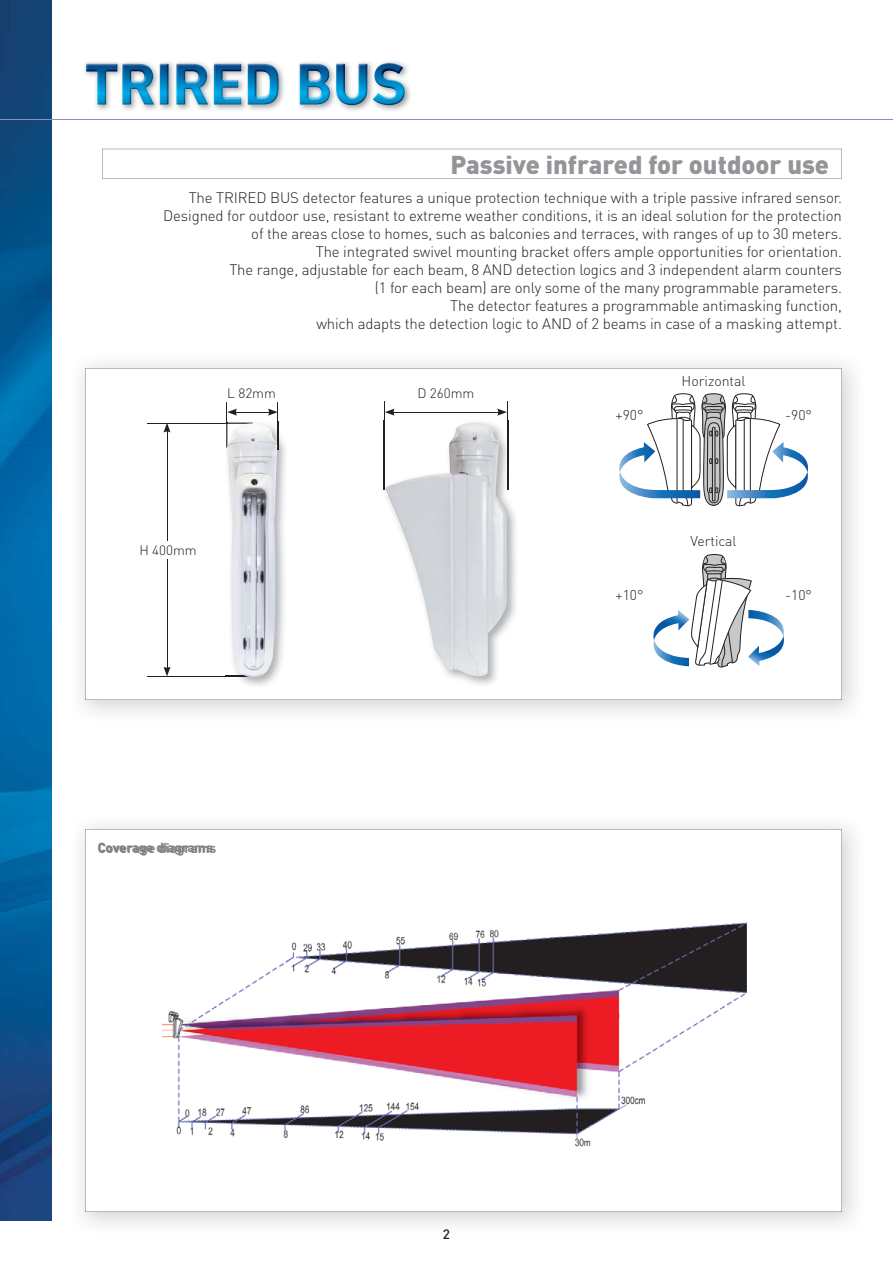
<style>
.page{position:relative;width:893px;height:1263px;background:#fff}
.page>*{position:absolute;margin:0;border:0;box-sizing:border-box;transform-origin:0 0}
.t1{font:900 25.5px "DIN";color:#939598}
.t2{font:300 15px/18px "DIN";letter-spacing:-.01em;color:#231f20;text-align:right}
.t3{font:300 14.1px "DIN";color:#231f20}
.t4{font:300 13.5px "DIN";color:#231f20}
.t5{font:700 13.5px "DIN Next LT Pro";color:#808285}
.t6{font:700 13.5px "DIN";color:#808285}
.t7{font:500 13.5px "DIN";color:#231f20}
</style>
<div class="page">
<svg style="left:85px;top:368px;width:757px;height:332px"></svg>
<img style="left:0;top:0;width:51px;height:1220px">
<hr style="left:0;top:119px;width:893px;height:1px;background:#8593bb">
<img style="left:84px;top:61px;width:327px;height:50px">
<img style="left:373px;top:63px;width:32px;height:42px">
<img style="left:336px;top:64px;width:31px;height:41px">
<img style="left:300px;top:64px;width:30px;height:41px">
<img style="left:248px;top:64px;width:31px;height:41px">
<img style="left:214px;top:64px;width:27px;height:41px">
<img style="left:160px;top:64px;width:48px;height:41px">
<img style="left:122px;top:64px;width:32px;height:41px">
<img style="left:86px;top:64px;width:31px;height:41px">
<hr style="left:167px;top:430px;width:1px;height:239px;background:#231f20">
<svg style="left:163px;top:424px;width:8px;height:8px"></svg>
<svg style="left:163px;top:667px;width:8px;height:9px"></svg>
<hr style="left:147px;top:423px;width:106px;height:1px;background:#231f20">
<hr style="left:147px;top:676px;width:106px;height:1px;background:#231f20">
<hr style="left:392px;top:412px;width:108px;height:1px;background:#231f20">
<svg style="left:497px;top:409px;width:10px;height:7px"></svg>
<svg style="left:385px;top:409px;width:10px;height:7px"></svg>
<hr style="left:235px;top:412px;width:35px;height:1px;background:#231f20">
<hr style="left:507px;top:402px;width:1px;height:88px;background:#231f20">
<hr style="left:277px;top:402px;width:1px;height:48px;background:#231f20">
<hr style="left:384px;top:402px;width:1px;height:88px;background:#231f20">
<hr style="left:226px;top:402px;width:1px;height:45px;background:#231f20">
<img style="left:225px;top:421px;width:63px;height:267px">
<svg style="left:268px;top:409px;width:10px;height:41px"></svg>
<svg style="left:225px;top:409px;width:28px;height:38px"></svg>
<img style="left:227px;top:423px;width:50px;height:254px">
<img style="left:384px;top:420px;width:133px;height:267px">
<img style="left:507px;top:420px;width:1px;height:70px">
<img style="left:384px;top:420px;width:1px;height:70px">
<img style="left:385px;top:423px;width:122px;height:253px">
<svg style="left:615px;top:393px;width:198px;height:113px"></svg>
<svg style="left:649px;top:554px;width:140px;height:120px"></svg>
<svg style="left:102px;top:149px;width:740px;height:30px"></svg>
<svg style="left:85px;top:829px;width:757px;height:383px"></svg>
<img style="left:163px;top:923px;width:584px;height:246px">
<div style="left:134px;top:541px;width:68px;height:17px;background:#fff"></div>
<div style="left:412px;top:384px;width:68px;height:17px;background:#fff"></div>
<div style="left:223px;top:384px;width:58px;height:17px;background:#fff"></div>
<h1 class="t1" style="left:450px;top:156px;width:380px">Passive infrared for outdoor use</h1>
<p class="t2" style="left:163px;top:191px;width:680px">The TRIRED BUS detector features a unique protection technique with a triple passive infrared sensor.<br>Designed for outdoor use, resistant to extreme weather conditions, it is an ideal solution for the protection of the areas close to homes, such as balconies and terraces, with ranges of up to 30 meters.<br>The integrated swivel mounting bracket offers ample opportunities for orientation.<br>The range, adjustable for each beam, 8 AND detection logics and 3 independent alarm counters<br>(1 for each beam) are only some of the many programmable parameters.<br>The detector features a programmable antimasking function,<br>which adapts the detection logic to AND of 2 beams in case of a masking attempt.</p>
<p class="t4" style="left:227px;top:388px;width:50px">L 82mm</p>
<p class="t4" style="left:417px;top:388px;width:59px">D 260mm</p>
<p class="t4" style="left:139px;top:545px;width:59px">H 400mm</p>
<p class="t5" style="left:98px;top:842px;width:117px">Coverage diagrams</p>
<p class="t6" style="left:148px;top:843px;width:70px">e diagrams</p>
<p class="t3" style="left:615px;top:409px;width:30px">+90°</p>
<p class="t3" style="left:682px;top:376px;width:65px">Horizontal</p>
<p class="t3" style="left:785px;top:409px;width:28px">-90°</p>
<p class="t3" style="left:615px;top:590px;width:30px">+10°</p>
<p class="t3" style="left:690px;top:536px;width:48px">Vertical</p>
<p class="t3" style="left:785px;top:590px;width:28px">-10°</p>
<p class="t7" style="left:443px;top:1229px;width:9px">2</p>
</div>
